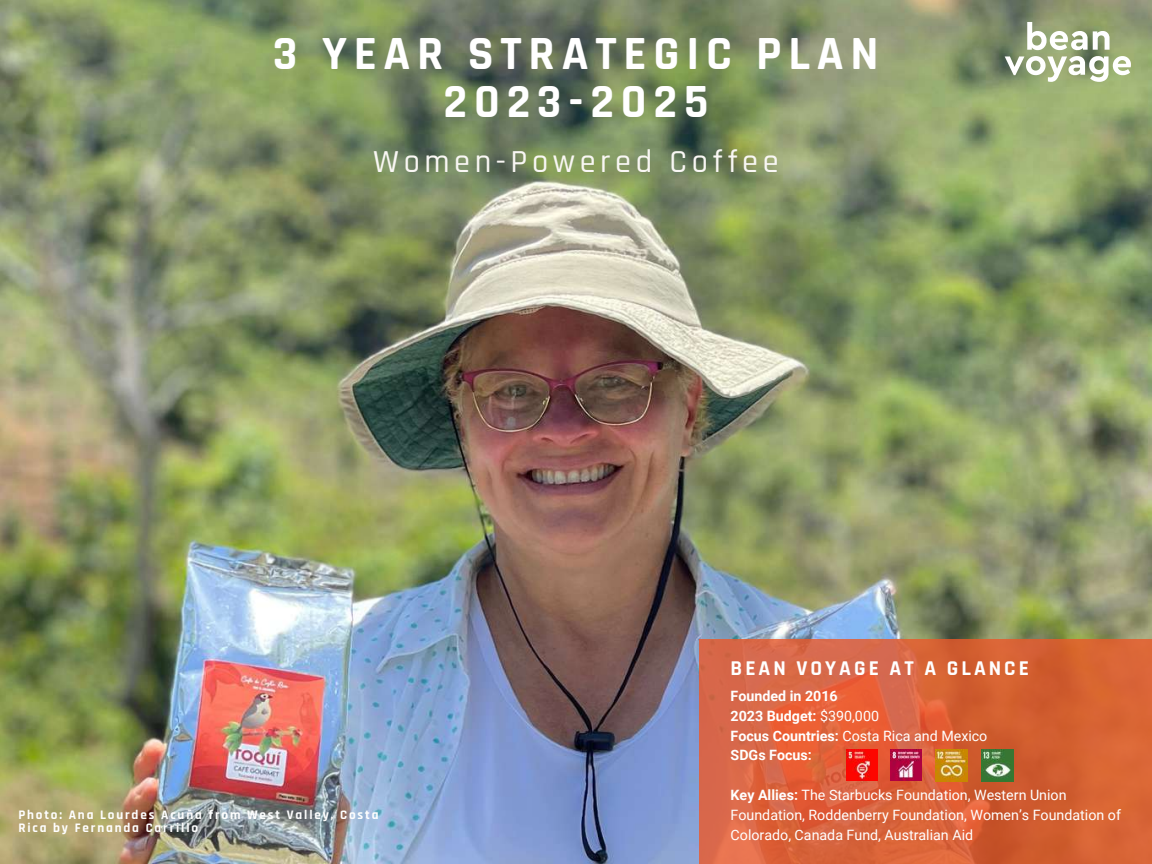
<style>
.page{position:relative;width:1152px;height:864px;background:#fff}
.page>*{position:absolute;margin:0;border:0;box-sizing:border-box;transform-origin:0 0}
.t1{font:700 48.15px/47.5px "Rajdhani";letter-spacing:.14em;color:#fff;text-align:center}
.t2{font:500 32.4px "Rajdhani";letter-spacing:.14em;color:#f9f7f4}
.t3{font:700 21.3px "Rajdhani";letter-spacing:.14em;color:#fff}
.t4{font:14.25px/20px "Roboto";color:#fff}
.t5{font:700 14.25px/20px "Roboto";color:#fff}
.t6{font:700 13.2px/12.9px "Rajdhani";letter-spacing:.14em;color:#fff}
.s1{font-weight:400}
.s2{font-weight:700}
</style>
<div class="page">
<img style="left:0;top:0;width:1152px;height:864px">
<svg style="left:1027px;top:22px;width:83px;height:28px"></svg>
<svg style="left:1005px;top:56px;width:126px;height:26px"></svg>
<svg style="left:699px;top:639px;width:453px;height:225px;background:#d86239"></svg>
<img style="left:847px;top:750px;width:31px;height:31px">
<img style="left:981px;top:750px;width:32px;height:32px">
<img style="left:935px;top:750px;width:32px;height:32px">
<img style="left:891px;top:750px;width:31px;height:31px">
<h1 class="t1" style="left:273px;top:31px;width:607px">3 YEAR STRATEGIC PLAN<br>2023-2025</h1>
<h2 class="t2" style="left:373px;top:142px;width:407px">Women-Powered Coffee</h2>
<p class="t6" style="left:18px;top:808px;width:362px">Photo: Ana Lourdes Acuña from West Valley, Costa<br>Rica by Fernanda Carrillo</p>
<h3 class="t3" style="left:731px;top:655px;width:300px">BEAN VOYAGE AT A GLANCE</h3>
<p class="t5" style="left:731px;top:686px;width:258px">Founded in 2016<br>2023 Budget: <span class="s1">$390,000<br></span>Focus Countries: <span class="s1">Costa Rica and Mexico<br></span>SDGs Focus:</p>
<p class="t4" style="left:731px;top:785px;width:392px"><span class="s2">Key Allies:</span> The Starbucks Foundation, Western Union<br>Foundation, Roddenberry Foundation, Women’s Foundation of<br>Colorado, Canada Fund, Australian Aid</p>
</div>
